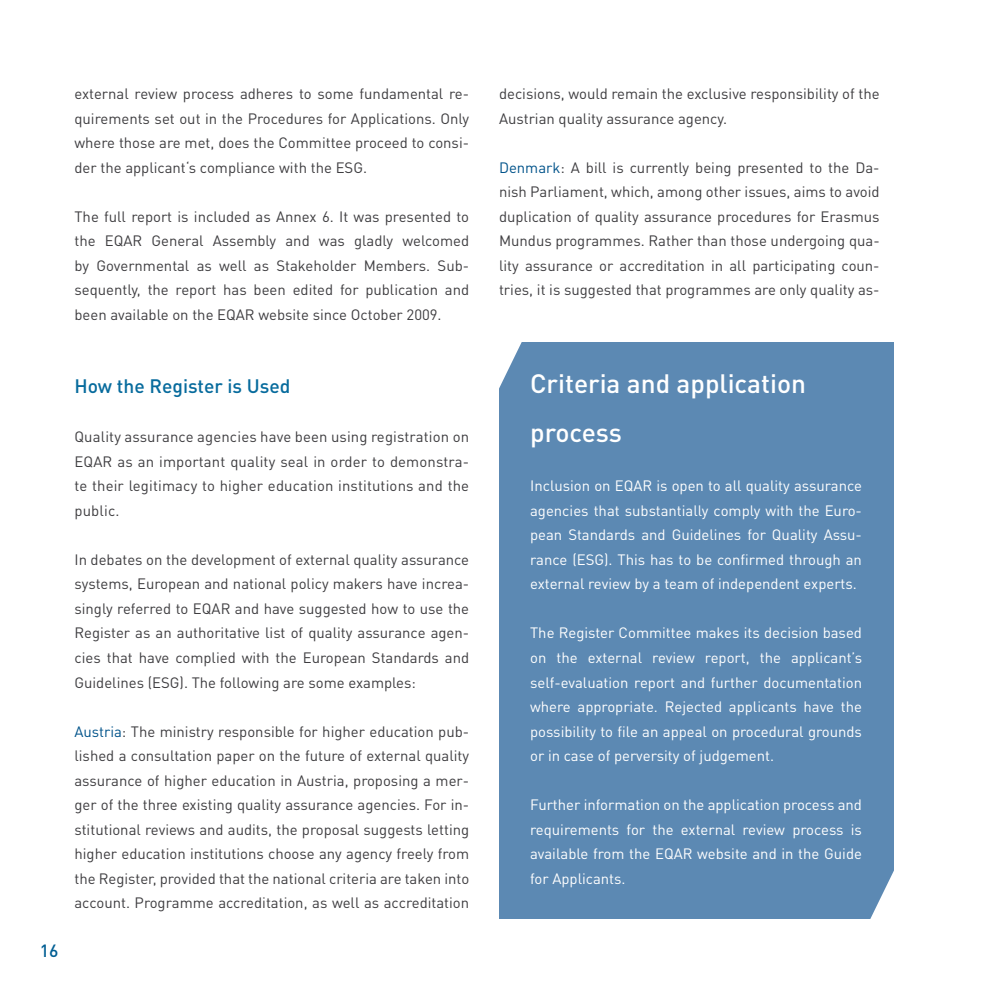
<style>
.page{position:relative;width:993px;height:993px;background:#fff}
.page>*{position:absolute;margin:0;border:0;box-sizing:border-box;transform-origin:0 0}
.t1{font:500 26.25px/49px "DINOT";color:#fff}
.t2{font:500 19.25px "DINOT";color:#076b9d}
.t3{font:500 17.5px "DINOT";color:#005e93}
.t4{font:14.88px/24.5px "DINOT";color:#3e3d40}
.t5{font:14.88px/24.5px "DINOT";color:#fff;text-align:justify}
.s1{color:#00538a}
</style>
<div class="page">
<div style="left:499px;top:341px;width:394px;height:577px;background:#5c89b3"></div>
<svg style="left:499px;top:341px;width:31px;height:48px"></svg>
<svg style="left:863px;top:856px;width:31px;height:63px"></svg>
<p class="t4" style="left:74px;top:81px;width:396px;text-align:justify">external review process adheres to some fundamental re&shy;quirements set out in the Procedures for Applications. Only where those are met, does the Committee proceed to consi&shy;der the applicant‘s compliance with the ESG.</p>
<p class="t4" style="left:74px;top:203px;width:396px">The full report is included as Annex 6. It was presented to the EQAR General Assembly and was gladly welcomed by Governmental as well as Stakeholder Members. Sub&shy;sequently, the report has been edited for publication and been available on the EQAR website since October 2009.</p>
<p class="t3" style="left:40px;top:938px;width:20px">16</p>
<p class="t2" style="left:74px;top:373px;width:217px">How the Register is Used</p>
<p class="t4" style="left:74px;top:424px;width:396px;text-align:justify">Quality assurance agencies have been using registration on EQAR as an important quality seal in order to demonstra&shy;te their legitimacy to higher education institutions and the public.</p>
<p class="t4" style="left:74px;top:546px;width:396px">In debates on the development of external quality assurance systems, European and national policy makers have increa&shy;singly referred to EQAR and have suggested how to use the Register as an authoritative list of quality assurance agen&shy;cies that have complied with the European Standards and Guidelines (ESG). The following are some examples:</p>
<p class="t4" style="left:74px;top:718px;width:396px"><span class="s1">Austria</span>: The ministry responsible for higher education pub&shy;lished a consultation paper on the future of external quality assurance of higher education in Austria, proposing a mer&shy;ger of the three existing quality assurance agencies. For in&shy;stitutional reviews and audits, the proposal suggests letting higher education institutions choose any agency freely from the Register, provided that the national criteria are taken into account. Programme accreditation, as well as accreditation</p>
<p class="t4" style="left:499px;top:81px;width:382px">decisions, would remain the exclusive responsibility of the<br>Austrian quality assurance agency.</p>
<p class="t4" style="left:499px;top:154px;width:382px;text-align:justify"><span class="s1">Denmark</span>: A bill is currently being presented to the Da&shy;nish Parliament, which, among other issues, aims to avoid duplication of quality assurance procedures for Erasmus Mundus programmes. Rather than those undergoing qua&shy;lity assurance or accreditation in all participating coun&shy;tries, it is suggested that programmes are only quality as-</p>
<h1 class="t1" style="left:530px;top:358px;width:277px">Criteria and application process</h1>
<p class="t5" style="left:530px;top:473px;width:333px">Inclusion on EQAR is open to all quality assurance agencies that substantially comply with the Euro&shy;pean Standards and Guidelines for Quality Assu&shy;rance (ESG). This has to be confirmed through an external review by a team of independent experts.</p>
<p class="t5" style="left:530px;top:620px;width:333px">The Register Committee makes its decision based on the external review report, the applicant’s self-evaluation report and further documentation where appropriate. Rejected applicants have the possibility to file an appeal on procedural grounds or in case of perversity of judgement.</p>
<p class="t5" style="left:530px;top:791px;width:333px">Further information on the application process and requirements for the external review process is available from the EQAR website and in the Guide for Applicants.</p>
</div>
